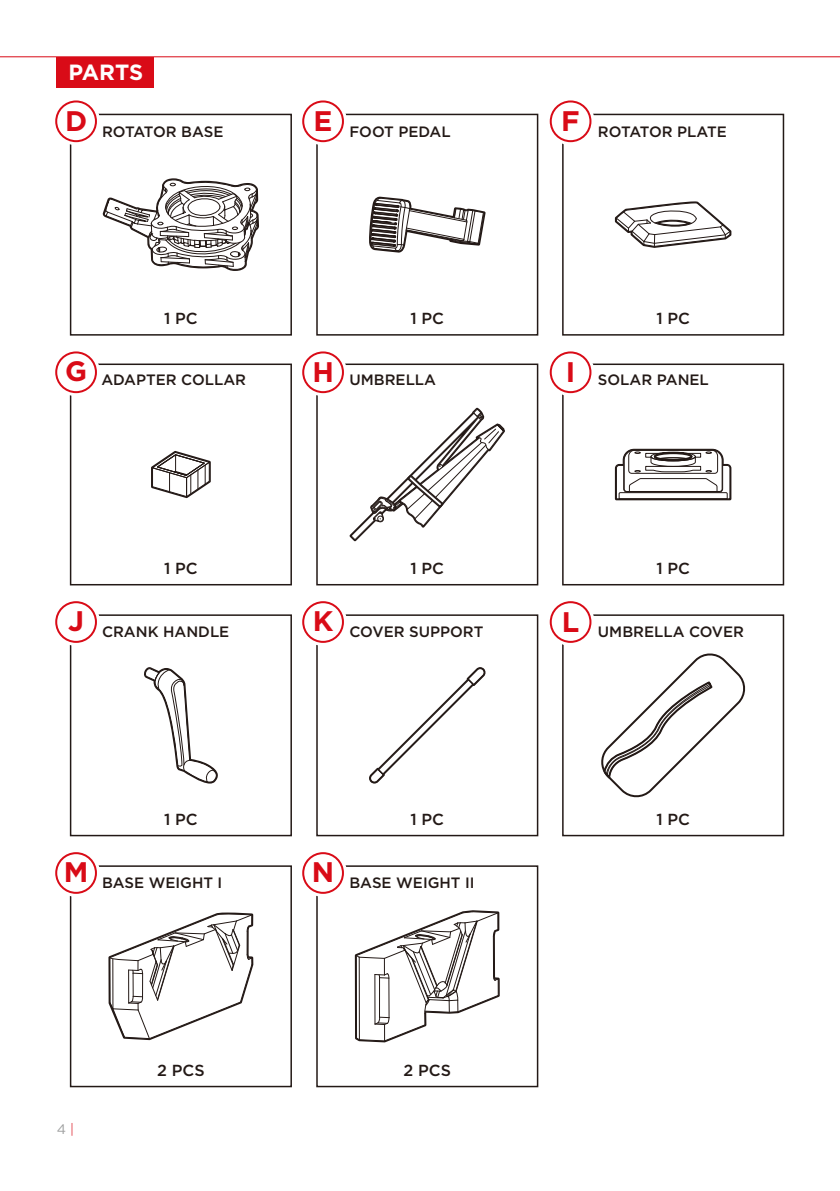
<style>
.page{position:relative;width:840px;height:1191px;background:#fff}
.page>*{position:absolute;margin:0;border:0;box-sizing:border-box;transform-origin:0 0}
.t1{font:700 28.2px "Gotham";color:#d90b17}
.t2{font:700 22px "Gotham";letter-spacing:-.01em;color:#fff}
.t3{font:500 16px "Gotham";color:#231916}
.t4{font:500 15px "Gotham";color:#231916}
.t5{font:500 15px "Gotham";letter-spacing:-.02em;color:#231916}
.t6{font:13.8px "Gotham";color:#9fa0a0}
.s1{font-weight:300;color:#d90b17}
</style>
<div class="page">
<div style="left:57px;top:57px;width:97px;height:30px;background:#d90b17"></div>
<hr style="left:0;top:56px;width:839px;height:1px;background:#d90b17">
<div style="left:70px;top:114px;width:222px;height:221px;border:2px solid #231916"></div>
<svg style="left:55px;top:103px;width:45px;height:42px"></svg>
<div style="left:55px;top:100px;width:42px;height:42px;border:2px solid #d90b17;border-radius:50%"></div>
<div style="left:561px;top:114px;width:222px;height:221px;border:2px solid #231916"></div>
<svg style="left:552px;top:102px;width:42px;height:43px"></svg>
<div style="left:549px;top:100px;width:42px;height:42px;border:2px solid #d90b17;border-radius:50%"></div>
<div style="left:316px;top:114px;width:222px;height:221px;border:2px solid #231916"></div>
<svg style="left:302px;top:103px;width:45px;height:42px"></svg>
<div style="left:302px;top:100px;width:42px;height:42px;border:2px solid #d90b17;border-radius:50%"></div>
<div style="left:70px;top:614px;width:222px;height:222px;border:2px solid #231916"></div>
<svg style="left:57px;top:601px;width:43px;height:45px"></svg>
<div style="left:55px;top:601px;width:42px;height:42px;border:2px solid #d90b17;border-radius:50%"></div>
<div style="left:70px;top:363px;width:222px;height:222px;border:2px solid #231916"></div>
<svg style="left:55px;top:354px;width:45px;height:42px"></svg>
<div style="left:55px;top:351px;width:42px;height:42px;border:2px solid #d90b17;border-radius:50%"></div>
<div style="left:316px;top:363px;width:222px;height:222px;border:2px solid #231916"></div>
<svg style="left:302px;top:354px;width:45px;height:42px"></svg>
<div style="left:302px;top:351px;width:42px;height:42px;border:2px solid #d90b17;border-radius:50%"></div>
<div style="left:561px;top:614px;width:222px;height:222px;border:2px solid #231916"></div>
<svg style="left:552px;top:601px;width:42px;height:45px"></svg>
<div style="left:549px;top:601px;width:42px;height:42px;border:2px solid #d90b17;border-radius:50%"></div>
<div style="left:316px;top:614px;width:222px;height:222px;border:2px solid #231916"></div>
<svg style="left:304px;top:601px;width:43px;height:45px"></svg>
<div style="left:302px;top:601px;width:42px;height:42px;border:2px solid #d90b17;border-radius:50%"></div>
<div style="left:70px;top:865px;width:222px;height:222px;border:2px solid #231916"></div>
<svg style="left:57px;top:852px;width:43px;height:45px"></svg>
<div style="left:55px;top:852px;width:42px;height:42px;border:2px solid #d90b17;border-radius:50%"></div>
<div style="left:316px;top:865px;width:222px;height:222px;border:2px solid #231916"></div>
<svg style="left:304px;top:852px;width:43px;height:45px"></svg>
<div style="left:302px;top:852px;width:42px;height:42px;border:2px solid #d90b17;border-radius:50%"></div>
<div style="left:561px;top:363px;width:222px;height:222px;border:2px solid #231916"></div>
<svg style="left:552px;top:353px;width:42px;height:43px"></svg>
<div style="left:549px;top:351px;width:42px;height:42px;border:2px solid #d90b17;border-radius:50%"></div>
<svg style="left:349px;top:408px;width:156px;height:133px"></svg>
<svg style="left:144px;top:667px;width:76px;height:170px"></svg>
<svg style="left:102px;top:178px;width:157px;height:93px"></svg>
<svg style="left:369px;top:197px;width:116px;height:56px"></svg>
<svg style="left:108px;top:912px;width:145px;height:128px"></svg>
<svg style="left:354px;top:910px;width:145px;height:132px"></svg>
<svg style="left:614px;top:449px;width:117px;height:51px"></svg>
<svg style="left:614px;top:201px;width:117px;height:47px"></svg>
<svg style="left:151px;top:451px;width:60px;height:47px"></svg>
<svg style="left:369px;top:667px;width:117px;height:116px"></svg>
<svg style="left:601px;top:653px;width:145px;height:145px"></svg>
<h2 class="t2" style="left:69px;top:58px;width:76px">PARTS</h2>
<h1 class="t1" style="left:65px;top:102px;width:24px">D</h1>
<p class="t4" style="left:102px;top:121px;width:123px">ROTATOR BASE</p>
<h1 class="t1" style="left:313px;top:102px;width:20px">E</h1>
<p class="t5" style="left:561px;top:121px;width:167px"><sup>F</sup> ROTATOR PLATE</p>
<p class="t4" style="left:349px;top:121px;width:103px">FOOT PEDAL</p>
<p class="t3" style="left:164px;top:308px;width:35px">1 PC</p>
<p class="t4" style="left:65px;top:370px;width:182px"><sup>G</sup> ADAPTER COLLAR</p>
<p class="t3" style="left:410px;top:308px;width:35px">1 PC</p>
<p class="t4" style="left:312px;top:370px;width:125px"><sup>H</sup> UMBRELLA</p>
<p class="t3" style="left:656px;top:308px;width:35px">1 PC</p>
<p class="t4" style="left:565px;top:370px;width:144px"><sup>I</sup> SOLAR PANEL</p>
<h1 class="t1" style="left:68px;top:602px;width:17px">J</h1>
<p class="t3" style="left:164px;top:558px;width:35px">1 PC</p>
<p class="t4" style="left:102px;top:622px;width:129px">CRANK HANDLE</p>
<h1 class="t1" style="left:64px;top:853px;width:26px">M</h1>
<p class="t3" style="left:164px;top:808px;width:35px">1 PC</p>
<p class="t4" style="left:102px;top:873px;width:122px">BASE WEIGHT I</p>
<p class="t6" style="left:57px;top:1120px;width:19px">4 <span class="s1">|</span></p>
<p class="t3" style="left:157px;top:1059px;width:49px">2 PCS</p>
<p class="t3" style="left:410px;top:558px;width:35px">1 PC</p>
<p class="t3" style="left:656px;top:558px;width:35px">1 PC</p>
<h1 class="t1" style="left:312px;top:602px;width:22px">K</h1>
<p class="t4" style="left:561px;top:622px;width:184px"><sup>L</sup> UMBRELLA COVER</p>
<p class="t4" style="left:349px;top:622px;width:135px">COVER SUPPORT</p>
<h1 class="t1" style="left:312px;top:853px;width:24px">N</h1>
<p class="t3" style="left:410px;top:808px;width:35px">1 PC</p>
<p class="t4" style="left:349px;top:873px;width:126px">BASE WEIGHT II</p>
<p class="t3" style="left:403px;top:1059px;width:49px">2 PCS</p>
<p class="t3" style="left:656px;top:808px;width:35px">1 PC</p>
</div>
